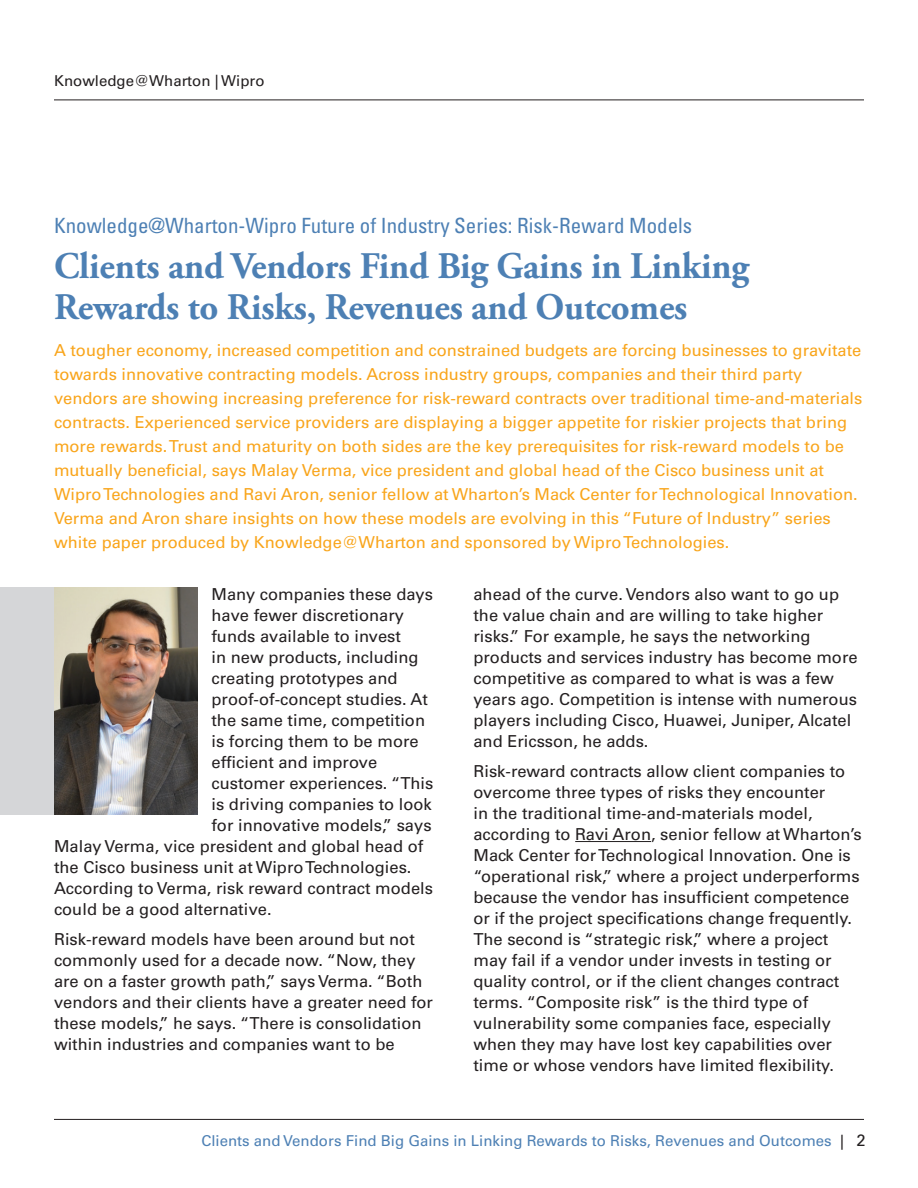
<style>
.page{position:relative;width:918px;height:1188px;background:#fff}
.page>*{position:absolute;margin:0;border:0;box-sizing:border-box;transform-origin:0 0}
.Article_title{font:700 37.5px/40.5px "Adobe Garamond Pro";letter-spacing:-.005em;color:#4d80b4}
.Article_title-2{font:condensed 21px "Univers";color:#4d80b4}
.body_copy{font:16.5px/21px "Univers";color:#231f20}
.intro_parag{font:16.5px/24px "Univers";color:#f9a51b}
.body_copy-2{font:15px "Univers";color:#4d80b4}
.t1{font:15px "Univers";color:#231f20}
.s1{color:#231f20}
.s2{font-size:16.5px;color:#231f20}
</style>
<div class="page">
<hr style="left:54px;top:1119px;width:810px;height:1px;background:#231f20">
<hr style="left:54px;top:100px;width:810px;height:1px;background:#231f20">
<hr style="left:575px;top:841px;width:76px;height:1px;background:#231f20">
<div style="left:0;top:588px;width:54px;height:227px;background:#d5d6d8"></div>
<img style="left:54px;top:588px;width:143px;height:227px">
<p class="t1" style="left:54px;top:72px;width:212px">Knowledge@Wharton | Wipro</p>
<p class="Article_title-2" style="left:54px;top:212px;width:640px">Knowledge@Wharton-Wipro Future of Industry Series: Risk-Reward Models</p>
<p class="Article_title" style="left:54px;top:247px;width:697px">Clients and Vendors Find Big Gains in Linking<br>Rewards to Risks, Revenues and Outcomes</p>
<p class="intro_parag" style="left:54px;top:338px;width:810px">A tougher economy, increased competition and constrained budgets are forcing businesses to gravitate towards innovative contracting models. Across industry groups, companies and their third party vendors are showing increasing preference for risk-reward contracts over traditional time-and-materials contracts. Experienced service providers are displaying a bigger appetite for riskier projects that bring more rewards. Trust and maturity on both sides are the key prerequisites for risk-reward models to be mutually beneficial, says Malay Verma, vice president and global head of the Cisco business unit at Wipro Technologies and Ravi Aron, senior fellow at Wharton’s Mack Center for Technological Innovation.<br>Verma and Aron share insights on how these models are evolving in this “Future of Industry” series white paper produced by Knowledge@Wharton and sponsored by Wipro Technologies.</p>
<p class="body_copy" style="left:473px;top:584px;width:386px">ahead of the curve. Vendors also want to go up the value chain and are willing to take higher risks.” For example, he says the networking products and services industry has become more competitive as compared to what is was a few years ago. Competition is intense with numerous players including Cisco, Huawei, Juniper, Alcatel and Ericsson, he adds.</p>
<p class="body_copy" style="left:473px;top:761px;width:390px">Risk-reward contracts allow client companies to overcome three types of risks they encounter<br>in the traditional time-and-materials model, according to Ravi Aron, senior fellow at Wharton’s Mack Center for Technological Innovation. One is “operational risk,” where a project underperforms because the vendor has insufficient competence or if the project specifications change frequently.<br>The second is “strategic risk,” where a project may fail if a vendor under invests in testing or quality control, or if the client changes contract terms. “Composite risk” is the third type of vulnerability some companies face, especially when they may have lost key capabilities over time or whose vendors have limited flexibility.</p>
<p class="body_copy" style="left:212px;top:584px;width:223px">Many companies these days</p>
<p class="body_copy" style="left:212px;top:605px;width:194px">have fewer discretionary</p>
<p class="body_copy" style="left:212px;top:626px;width:191px">funds available to invest</p>
<p class="body_copy" style="left:212px;top:647px;width:209px">in new products, including</p>
<p class="body_copy" style="left:212px;top:668px;width:188px">creating prototypes and</p>
<p class="body_copy" style="left:212px;top:689px;width:218px">proof-of-concept studies. At</p>
<p class="body_copy" style="left:212px;top:710px;width:215px">the same time, competition</p>
<p class="body_copy" style="left:212px;top:731px;width:209px">is forcing them to be more</p>
<p class="body_copy" style="left:212px;top:752px;width:167px">efficient and improve</p>
<p class="body_copy" style="left:212px;top:773px;width:223px">customer experiences. “This</p>
<p class="body_copy" style="left:212px;top:794px;width:222px">is driving companies to look</p>
<p class="body_copy" style="left:212px;top:815px;width:222px">for innovative models,” says</p>
<p class="body_copy" style="left:54px;top:836px;width:371px">Malay Verma, vice president and global head of</p>
<p class="body_copy" style="left:54px;top:857px;width:359px">the Cisco business unit at Wipro Technologies.</p>
<p class="body_copy" style="left:54px;top:878px;width:381px">According to Verma, risk reward contract models</p>
<p class="body_copy" style="left:54px;top:899px;width:219px">could be a good alternative.</p>
<p class="body_copy" style="left:54px;top:929px;width:381px">Risk-reward models have been around but not commonly used for a decade now. “Now, they are on a faster growth path,” says Verma. “Both vendors and their clients have a greater need for these models,” he says. “There is consolidation within industries and companies want to be</p>
<p class="body_copy-2" style="left:201px;top:1132px;width:666px">Clients and Vendors Find Big Gains in Linking Rewards to Risks, Revenues and Outcomes <span class="s1">|</span> <span class="s2">2</span></p>
</div>
